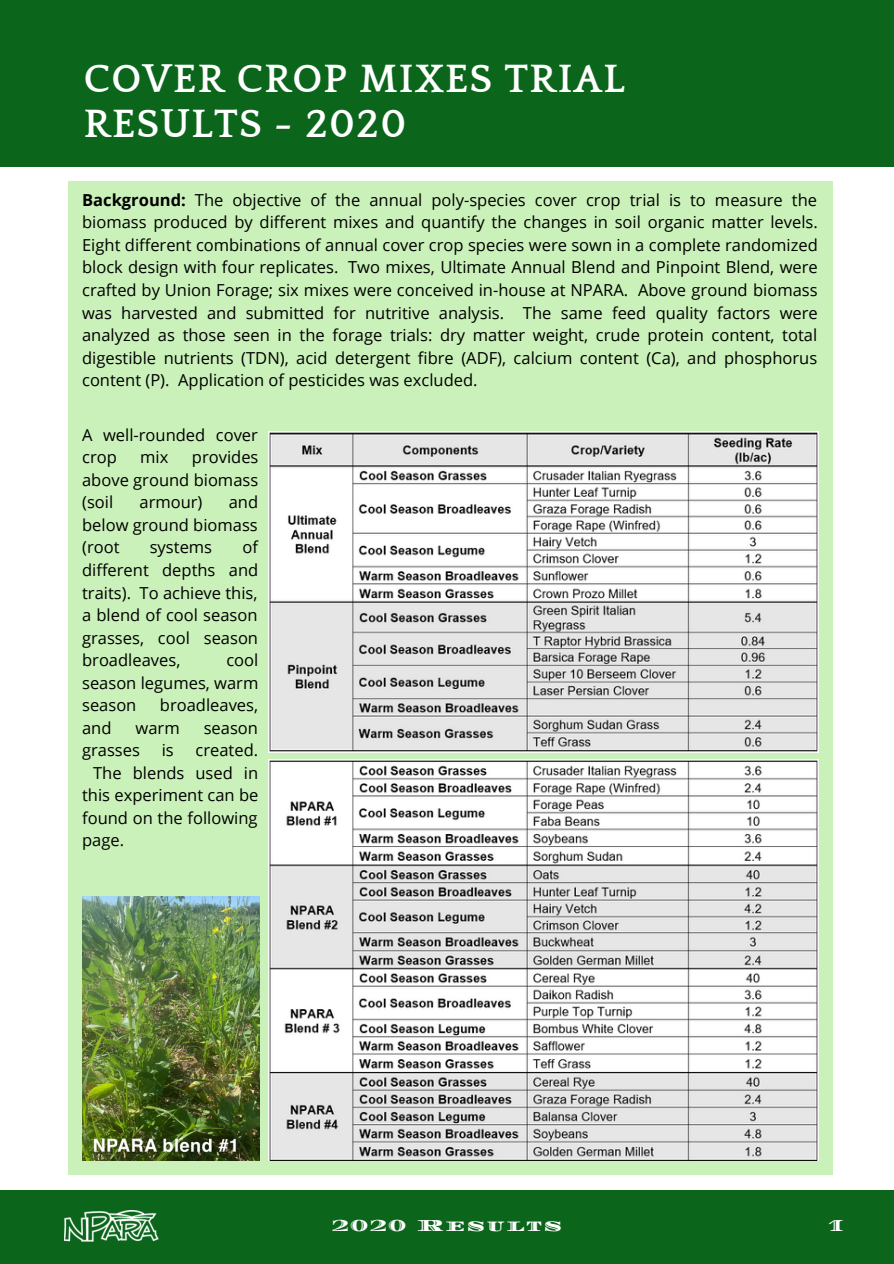
<style>
.page{position:relative;width:894px;height:1264px;background:#fff}
.page>*{position:absolute;margin:0;border:0;box-sizing:border-box;transform-origin:0 0}
.t1{font:700 40.5px/45px "Quattrocento";letter-spacing:.03em;color:#fff}
.t2{font:16.8px "Diplomata SC";letter-spacing:.1em;color:#fff}
.t3{font:16.5px/22.5px "Open Sans";color:#000;text-align:justify}
.s1{font-weight:700}
</style>
<div class="page">
<div style="left:0;top:1190px;width:893px;height:73px;background:#0b661c"></div>
<div style="left:68px;top:181px;width:763px;height:993px;background:#caf1b9"></div>
<div style="left:0;top:0;width:893px;height:167px;background:#0b661c"></div>
<img style="left:64px;top:1210px;width:95px;height:31px">
<img style="left:268px;top:431px;width:550px;height:321px">
<img style="left:268px;top:759px;width:550px;height:401px">
<img style="left:82px;top:896px;width:177px;height:264px">
<p class="t1" style="left:84px;top:58px;width:542px">COVER CROP MIXES TRIAL<br>RESULTS - 2020</p>
<p class="t3" style="left:82px;top:188px;width:737px"><span class="s1">Background:</span> The objective of the annual poly-species cover crop trial is to measure the biomass produced by different mixes and quantify the changes in soil organic matter levels.<br>Eight different combinations of annual cover crop species were sown in a complete randomized block design with four replicates. Two mixes, Ultimate Annual Blend and Pinpoint Blend, were crafted by Union Forage; six mixes were conceived in-house at NPARA. Above ground biomass was harvested and submitted for nutritive analysis. The same feed quality factors were analyzed as those seen in the forage trials: dry matter weight, crude protein content, total digestible nutrients (TDN), acid detergent fibre (ADF), calcium content (Ca), and phosphorus content (P). Application of pesticides was excluded.</p>
<p class="t3" style="left:82px;top:423px;width:177px">A well-rounded cover crop</p>
<p class="t3" style="left:82px;top:445px;width:178px;text-indent:110px">provides above ground biomass (soil</p>
<p class="t3" style="left:140px;top:445px;width:30px">mix</p>
<p class="t3" style="left:82px;top:491px;width:177px;text-indent:147px">and below ground biomass (root</p>
<p class="t3" style="left:139px;top:491px;width:64px">armour)</p>
<p class="t3" style="left:82px;top:536px;width:177px;text-indent:160px">of different depths and traits). To achieve this, a blend of cool season grasses, cool season broadleaves,</p>
<p class="t3" style="left:150px;top:536px;width:64px">systems</p>
<p class="t3" style="left:82px;top:648px;width:178px;text-indent:144px">cool season legumes, warm season</p>
<p class="t3" style="left:160px;top:693px;width:100px">broadleaves,</p>
<p class="t3" style="left:82px;top:716px;width:31px">and</p>
<p class="t3" style="left:135px;top:716px;width:46px">warm</p>
<p class="t3" style="left:204px;top:716px;width:56px">season</p>
<p class="t3" style="left:82px;top:738px;width:59px">grasses</p>
<p class="t3" style="left:162px;top:738px;width:14px">is</p>
<p class="t3" style="left:195px;top:738px;width:64px">created.</p>
<p class="t3" style="left:93px;top:761px;width:166px">The blends used in</p>
<p class="t3" style="left:82px;top:783px;width:178px">this experiment can be</p>
<p class="t3" style="left:82px;top:806px;width:177px">found on the following</p>
<p class="t3" style="left:82px;top:828px;width:43px">page.</p>
<p class="t2" style="left:332px;top:1215px;width:232px">2020 Results</p>
<p class="t2" style="left:828px;top:1215px;width:17px">1</p>
</div>
